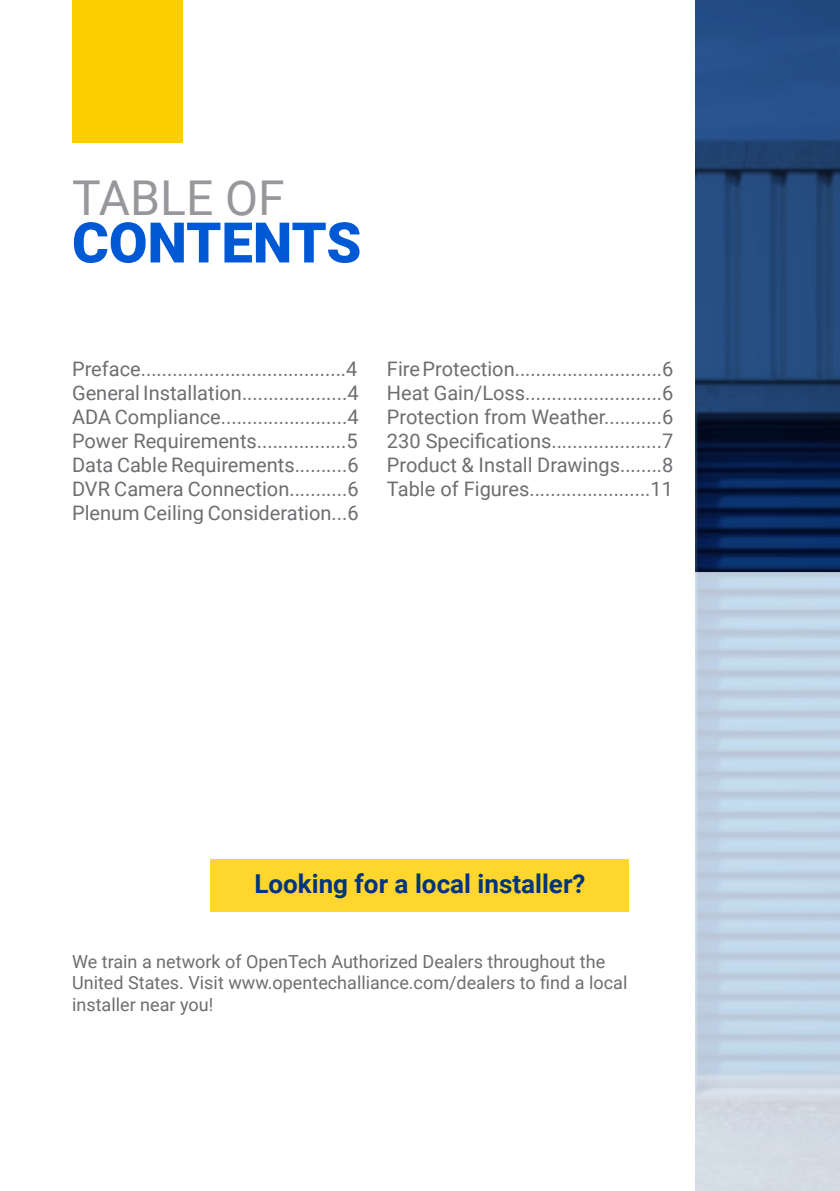
<style>
.page{position:relative;width:840px;height:1191px;background:#fff}
.page>*{position:absolute;margin:0;border:0;box-sizing:border-box;transform-origin:0 0}
.t1{font:900 56px "Roboto";color:#0059d4}
.t2{font:48px "Roboto";color:#95979a}
.t3{font:700 26px "Roboto";color:#00347c}
.t4{font:20px/24px "Roboto";color:#6d6e71;text-align:justify}
.t5{font:18px/21.6px "Roboto";color:#6d6e71}
</style>
<div class="page">
<svg style="left:695px;top:0;width:144px;height:573px;background:#1b3d6e"></svg>
<div style="left:694px;top:573px;width:145px;height:618px;background:linear-gradient(to bottom,#bbd1e5,#ccd7e4)"></div>
<div style="left:72px;top:0;width:111px;height:142px;background:#ffce00"></div>
<div style="left:210px;top:859px;width:419px;height:52px;background:#ffd62e"></div>
<h2 class="t2" style="left:72px;top:165px;width:214px">TABLE OF</h2>
<h1 class="t1" style="left:72px;top:203px;width:291px">CONTENTS</h1>
<p class="t4" style="left:72px;top:356px;width:288px">Preface.......................................4<br>General Installation....................4<br>ADA Compliance........................4<br>Power Requirements.................5<br>Data Cable Requirements..........6<br>DVR Camera Connection...........6<br>Plenum Ceiling Consideration...6</p>
<p class="t4" style="left:387px;top:356px;width:288px">Fire Protection............................6<br>Heat Gain/Loss..........................6<br>Protection from Weather...........6<br>230 Specifications.....................7<br>Product &amp; Install Drawings........8<br>Table of Figures.......................11</p>
<h3 class="t3" style="left:254px;top:865px;width:332px">Looking for a local installer?</h3>
<p class="t5" style="left:72px;top:949px;width:556px">We train a network of OpenTech Authorized Dealers throughout the<br>United States. Visit www.opentechalliance.com/dealers to find a local installer near you!</p>
</div>
